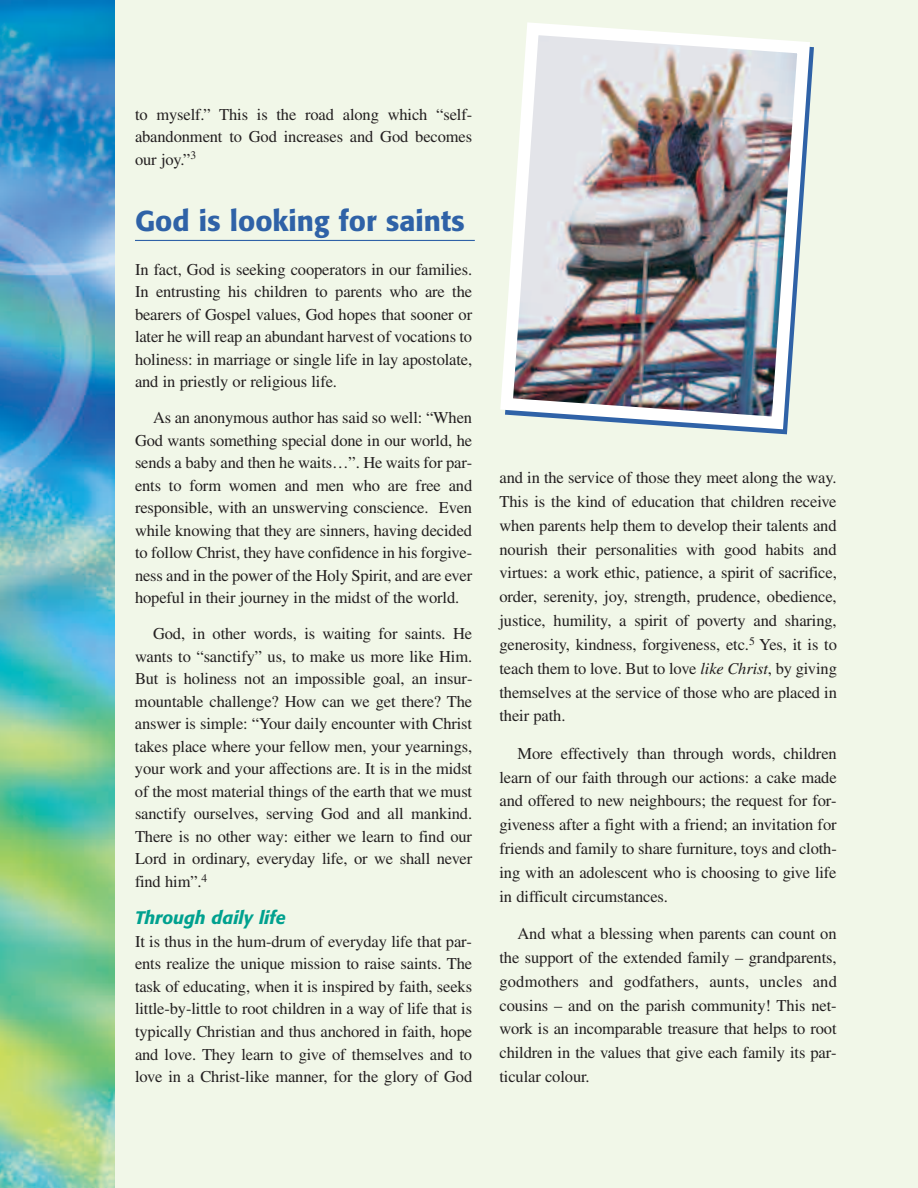
<style>
.page{position:relative;width:918px;height:1188px;background:#f1f7e8}
.page>*{position:absolute;margin:0;border:0;box-sizing:border-box;transform-origin:0 0}
.t1{font:500 28.5px "Formata";color:#2f62a7}
.t2{font:italic 500 18px "Formata";color:#00a18f}
.t3{font:16.5px/22.5px "Times";letter-spacing:-.01em;color:#231f20;text-align:justify}
.s1{font-style:italic}
</style>
<div class="page">
<hr style="left:135px;top:240px;width:340px;height:1px;background:#2f62a7">
<img style="left:0;top:0;width:115px;height:1188px">
<img style="left:500px;top:22px;width:314px;height:413px">
<p class="t3" style="left:135px;top:104px;width:339px">to myself.” This is the road along which “self&shy;abandonment to God increases and God becomes our joy.”<sup>3</sup></p>
<h1 class="t1" style="left:135px;top:209px;width:331px">God is looking for saints</h1>
<p class="t3" style="left:135px;top:260px;width:339px">In fact, God is seeking cooperators in our families.<br>In entrusting his children to parents who are the bearers of Gospel values, God hopes that sooner or later he will reap an abundant harvest of vocations to holiness: in marriage or single life in lay apostolate, and in priestly or religious life.</p>
<p class="t3" style="left:135px;top:408px;width:339px;text-indent:18px">As an anonymous author has said so well: “When God wants something special done in our world, he sends a baby and then he waits…”. He waits for par&shy;ents to form women and men who are free and responsible, with an unswerving conscience. Even while knowing that they are sinners, having decided to follow Christ, they have confidence in his forgive&shy;ness and in the power of the Holy Spirit, and are ever hopeful in their journey in the midst of the world.</p>
<p class="t3" style="left:135px;top:624px;width:339px;text-indent:18px">God, in other words, is waiting for saints. He wants to “sanctify” us, to make us more like Him.<br>But is holiness not an impossible goal, an insur&shy;mountable challenge? How can we get there? The answer is simple: “Your daily encounter with Christ takes place where your fellow men, your yearnings, your work and your affections are. It is in the midst of the most material things of the earth that we must sanctify ourselves, serving God and all mankind.<br>There is no other way: either we learn to find our Lord in ordinary, everyday life, or we shall never find him”.<sup>4</sup></p>
<p class="t2" style="left:135px;top:910px;width:153px">Through daily life</p>
<p class="t3" style="left:135px;top:932px;width:339px">It is thus in the hum-drum of everyday life that par&shy;ents realize the unique mission to raise saints. The task of educating, when it is inspired by faith, seeks little-by-little to root children in a way of life that is typically Christian and thus anchored in faith, hope and love. They learn to give of themselves and to love in a Christ-like manner, for the glory of God</p>
<p class="t3" style="left:500px;top:467px;width:339px;line-height:23.9px">and in the service of those they meet along the way.<br>This is the kind of education that children receive when parents help them to develop their talents and nourish their personalities with good habits and virtues: a work ethic, patience, a spirit of sacrifice, order, serenity, joy, strength, prudence, obedience, justice, humility, a spirit of poverty and sharing, generosity, kindness, forgiveness, etc.<sup>5</sup> Yes, it is to teach them to love. But to love <span class="s1">like Christ</span>, by giving themselves at the service of those who are placed in their path.</p>
<p class="t3" style="left:500px;top:743px;width:339px;line-height:23.9px;text-indent:18px">More effectively than through words, children learn of our faith through our actions: a cake made and offered to new neighbours; the request for for&shy;giveness after a fight with a friend; an invitation for friends and family to share furniture, toys and cloth&shy;ing with an adolescent who is choosing to give life in difficult circumstances.</p>
<p class="t3" style="left:500px;top:923px;width:339px;line-height:23.9px;text-indent:18px">And what a blessing when parents can count on the support of the extended family – grandparents, godmothers and godfathers, aunts, uncles and cousins – and on the parish community! This net&shy;work is an incomparable treasure that helps to root children in the values that give each family its par&shy;ticular colour.</p>
</div>
